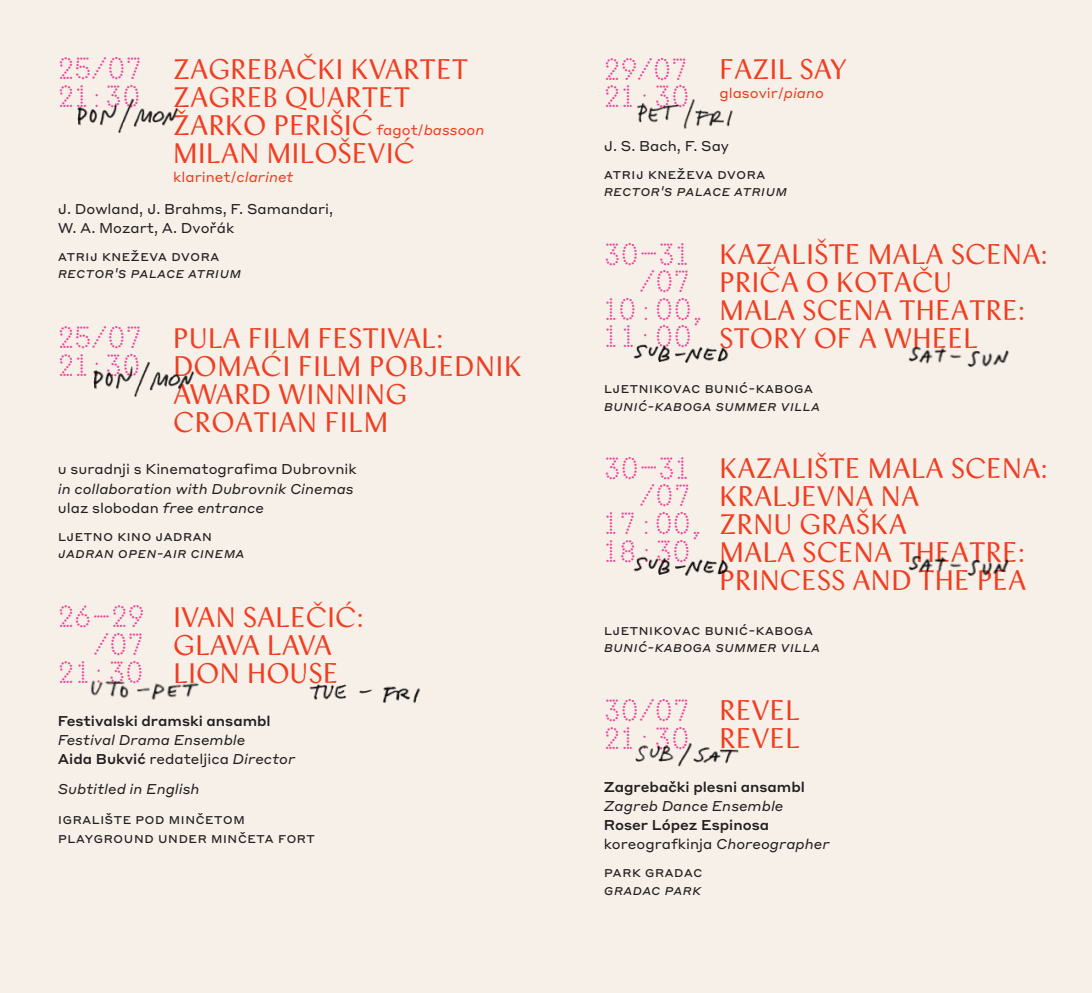
<style>
.page{position:relative;width:1092px;height:993px;background:#fff}
.page>*{position:absolute;margin:0;border:0;box-sizing:border-box;transform-origin:0 0}
.t1{font:700 31.15px/27.5px "Beretta Sans Trial";color:#ed4599}
.t2{font:500 28px/28px "HW Atlantic";letter-spacing:.02em;color:#ef3e22}
.t3{font:italic 14px/19.2px "Styrene A";color:#231f20}
.t4{font:14px/19.2px "Styrene A";color:#231f20}
.t5{font:500 14px/19.2px "Styrene A";color:#231f20}
.t6{font:14px "Styrene A";color:#ef3e22}
.s1{font-family:"Styrene A";font-weight:400;font-size:14px}
.s2{font-family:"Styrene A";font-weight:400;font-style:italic;font-size:14px}
.s3{font-style:italic}
.s4{font-style:normal}
.s5{font-weight:500;font-style:normal}
.s6{font-weight:400}
.s7{font-weight:400;font-style:italic}
</style>
<div class="page">
<div style="left:0;top:0;width:1091px;height:992px;background:#f7f0e8"></div>
<img style="left:90px;top:669px;width:109px;height:31px">
<img style="left:309px;top:684px;width:112px;height:19px">
<img style="left:93px;top:362px;width:102px;height:35px">
<img style="left:77px;top:96px;width:102px;height:37px">
<img style="left:636px;top:94px;width:97px;height:35px">
<img style="left:635px;top:735px;width:104px;height:32px">
<img style="left:633px;top:556px;width:96px;height:20px">
<img style="left:908px;top:548px;width:101px;height:28px">
<img style="left:633px;top:344px;width:96px;height:19px">
<img style="left:908px;top:339px;width:101px;height:28px">
<p class="t1" style="left:58px;top:55px;width:85px">25/07<br>21 30</p>
<p class="t2" style="left:173px;top:54px;width:312px">ZAGREBAČKI KVARTET<br>ZAGREB QUARTET<br>ŽARKO PERIŠIĆ <span class="s1">fagot/</span><span class="s2">bassoon<br></span>MILAN MILOŠEVIĆ</p>
<p class="t6" style="left:173px;top:165px;width:122px">klarinet/<span class="s3">clarinet</span></p>
<p class="t4" style="left:58px;top:198px;width:277px">J. Dowland, J. Brahms, F. Samandari,<br>W. A. Mozart, A. Dvořák</p>
<p class="t4" style="left:58px;top:245px;width:163px">Atr ij Kneževa dvora</p>
<p class="t3" style="left:58px;top:262px;width:185px">Rector's Palace Atrium</p>
<p class="t1" style="left:58px;top:323px;width:85px">25/07<br>21 30</p>
<p class="t2" style="left:173px;top:322px;width:350px">PULA FILM FESTIVAL:<br>DOMAĆI FILM POBJEDNIK<br>AWARD WINNING<br>CROATIAN FILM</p>
<p class="t4" style="left:58px;top:458px;width:300px">u suradnji s Kinematografima Dubrovnik</p>
<p class="t3" style="left:58px;top:477px;width:297px">in collaboration with Dubrovnik Cinemas <span class="s4">ulaz slobodan</span> free entrance</p>
<p class="t4" style="left:58px;top:525px;width:156px">Ljetno kino Jadran</p>
<p class="t3" style="left:58px;top:542px;width:188px">Jadran Open-air Cinema</p>
<p class="t1" style="left:58px;top:602px;width:88px;text-align:right">26–29 /07<br>21 30</p>
<p class="t2" style="left:173px;top:601px;width:192px">IVAN SALEČIĆ:<br>GLAVA LAVA<br>LION HOUSE</p>
<p class="t5" style="left:58px;top:709px;width:214px">Festivalski dramski ansambl</p>
<p class="t3" style="left:58px;top:729px;width:239px">Festival Drama Ensemble<br><span class="s5">Aida Bukvić</span> <span class="s4">redateljica</span> Director</p>
<p class="t3" style="left:58px;top:778px;width:143px">Subtitled in English</p>
<p class="t4" style="left:58px;top:807px;width:259px">Igralište pod M inčetom playground under minčeta fort</p>
<p class="t1" style="left:603px;top:55px;width:88px">29/07<br>21 30</p>
<p class="t2" style="left:719px;top:54px;width:129px">FAZIL SAY</p>
<p class="t6" style="left:719px;top:81px;width:106px">glasovir/<span class="s3">piano</span></p>
<p class="t4" style="left:603px;top:130px;width:163px;line-height:28px">J. S. Bach, F. Say<br>Atr ij Kneževa dvora</p>
<p class="t3" style="left:603px;top:180px;width:185px">Rector's Palace Atrium</p>
<p class="t2" style="left:719px;top:239px;width:330px">KAZALIŠTE MALA SCENA:<br>PRIČA O KOTAČU<br>MALA SCENA THEATRE:<br>STORY OF A WHEEL</p>
<p class="t4" style="left:603px;top:377px;width:211px">Ljetnikovac B unić-Kaboga</p>
<p class="t3" style="left:603px;top:395px;width:218px">Bunić-Kaboga Summer Villa</p>
<p class="t1" style="left:603px;top:240px;width:87px">30–31</p>
<p class="t1" style="left:639px;top:268px;width:51px">/07</p>
<p class="t1" style="left:603px;top:295px;width:100px">10 :00,</p>
<p class="t1" style="left:603px;top:323px;width:90px">11:00</p>
<p class="t1" style="left:603px;top:454px;width:87px">30–31</p>
<p class="t1" style="left:639px;top:482px;width:52px">/07</p>
<p class="t1" style="left:603px;top:509px;width:99px">17:00,</p>
<p class="t1" style="left:603px;top:537px;width:89px">18:30</p>
<p class="t2" style="left:719px;top:453px;width:330px">KAZALIŠTE MALA SCENA:<br>KRALJEVNA NA<br>ZRNU GRAŠKA<br>MALA SCENA THEATRE:<br>PRINCESS AND THE PEA</p>
<p class="t4" style="left:603px;top:619px;width:211px">Ljetnikovac B unić-Kaboga</p>
<p class="t3" style="left:603px;top:636px;width:218px">Bunić-Kaboga Summer Villa</p>
<p class="t1" style="left:603px;top:696px;width:88px">30/07<br>21 30</p>
<p class="t2" style="left:719px;top:695px;width:82px">REVEL<br>REVEL</p>
<p class="t5" style="left:603px;top:775px;width:203px">Zagrebački plesni ansambl</p>
<p class="t3" style="left:603px;top:794px;width:181px">Zagreb Dance Ensemble</p>
<p class="t5" style="left:603px;top:813px;width:227px">Roser López Espinosa <span class="s6">koreografkinja</span> <span class="s7">Choreographer</span></p>
<p class="t4" style="left:603px;top:861px;width:100px">Park Gradac</p>
<p class="t3" style="left:603px;top:878px;width:99px">Gradac park</p>
</div>
